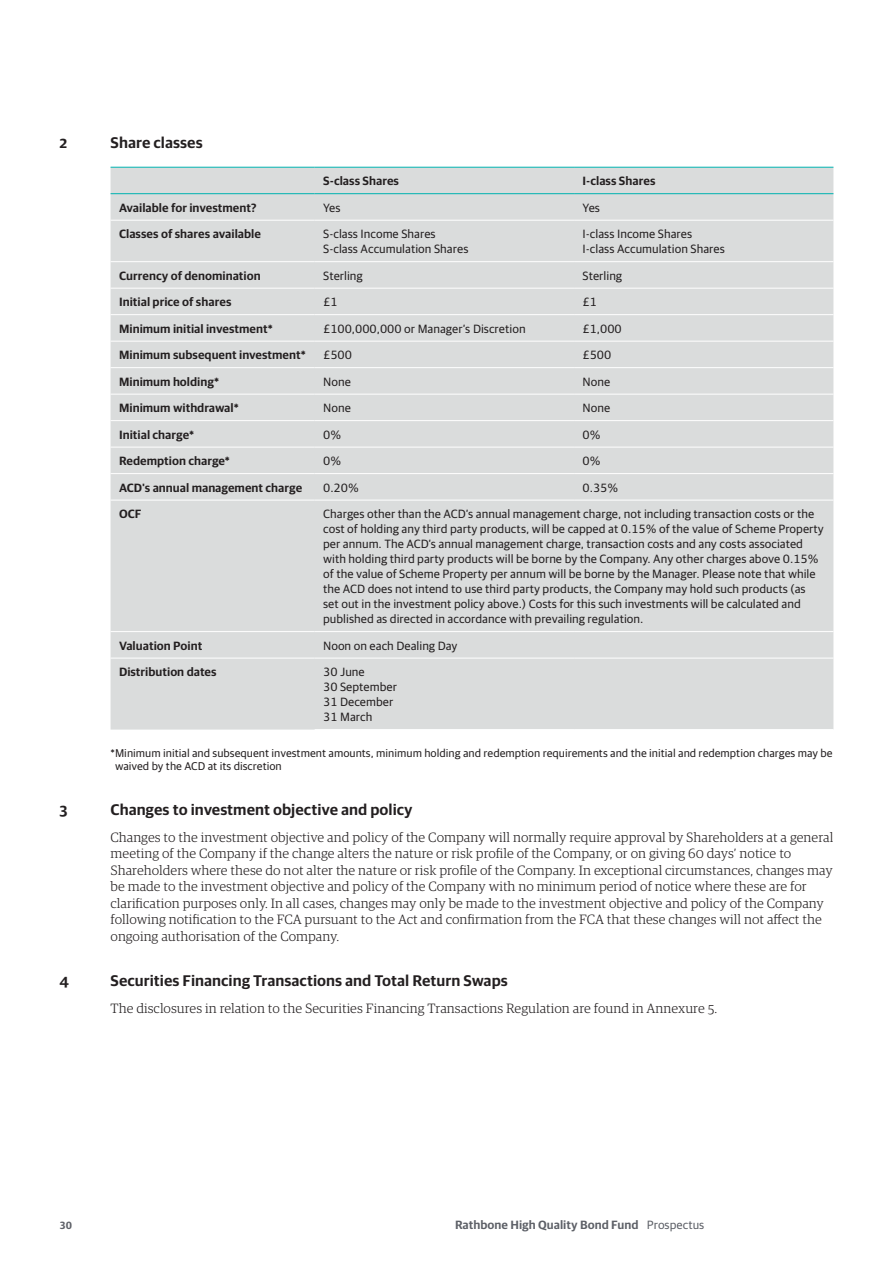
<style>
.page{position:relative;width:893px;height:1263px;background:#fff}
.page>*{position:absolute;margin:0;border:0;box-sizing:border-box;transform-origin:0 0}
.t1{font:600 15.45px "Guardian RTB Sans";color:#231f20}
.t2{font:300 13.5px/16.5px "Guardian RTB Egyp";color:#231f20}
.t3{font:12px/15px "Guardian RTB Sans";color:#231f20}
.t4{font:600 12px "Guardian RTB Sans";color:#231f20}
.t5{font:600 12px "Guardian RTB Sans";color:#5d6067}
.t6{font:11.25px/13.5px "Guardian RTB Sans";color:#231f20}
.t7{font:600 10.5px "Guardian RTB Sans";color:#5d6067}
.s1{font-weight:400}
</style>
<div class="page">
<div style="left:111px;top:168px;width:722px;height:562px;background:#dadcdc"></div>
<hr style="left:111px;top:220px;width:204px;height:1px;background:#fff">
<hr style="left:315px;top:220px;width:259px;height:1px;background:#fff">
<hr style="left:574px;top:220px;width:259px;height:1px;background:#fff">
<hr style="left:111px;top:261px;width:204px;height:1px;background:#fff">
<hr style="left:315px;top:261px;width:259px;height:1px;background:#fff">
<hr style="left:574px;top:261px;width:259px;height:1px;background:#fff">
<hr style="left:111px;top:288px;width:204px;height:1px;background:#fff">
<hr style="left:315px;top:288px;width:259px;height:1px;background:#fff">
<hr style="left:574px;top:288px;width:259px;height:1px;background:#fff">
<hr style="left:111px;top:314px;width:204px;height:1px;background:#fff">
<hr style="left:315px;top:314px;width:259px;height:1px;background:#fff">
<hr style="left:574px;top:314px;width:259px;height:1px;background:#fff">
<hr style="left:111px;top:341px;width:204px;height:1px;background:#fff">
<hr style="left:315px;top:341px;width:259px;height:1px;background:#fff">
<hr style="left:574px;top:341px;width:259px;height:1px;background:#fff">
<hr style="left:111px;top:367px;width:204px;height:1px;background:#fff">
<hr style="left:315px;top:367px;width:259px;height:1px;background:#fff">
<hr style="left:574px;top:367px;width:259px;height:1px;background:#fff">
<hr style="left:111px;top:394px;width:204px;height:1px;background:#fff">
<hr style="left:315px;top:394px;width:259px;height:1px;background:#fff">
<hr style="left:574px;top:394px;width:259px;height:1px;background:#fff">
<hr style="left:111px;top:420px;width:204px;height:1px;background:#fff">
<hr style="left:315px;top:420px;width:259px;height:1px;background:#fff">
<hr style="left:574px;top:420px;width:259px;height:1px;background:#fff">
<hr style="left:111px;top:447px;width:204px;height:1px;background:#fff">
<hr style="left:315px;top:447px;width:259px;height:1px;background:#fff">
<hr style="left:574px;top:447px;width:259px;height:1px;background:#fff">
<hr style="left:111px;top:473px;width:204px;height:1px;background:#fff">
<hr style="left:315px;top:473px;width:259px;height:1px;background:#fff">
<hr style="left:574px;top:473px;width:259px;height:1px;background:#fff">
<hr style="left:111px;top:500px;width:204px;height:1px;background:#fff">
<hr style="left:315px;top:500px;width:259px;height:1px;background:#fff">
<hr style="left:574px;top:500px;width:259px;height:1px;background:#fff">
<hr style="left:111px;top:631px;width:204px;height:1px;background:#fff">
<hr style="left:315px;top:631px;width:259px;height:1px;background:#fff">
<hr style="left:574px;top:631px;width:259px;height:1px;background:#fff">
<hr style="left:111px;top:658px;width:204px;height:1px;background:#fff">
<hr style="left:315px;top:658px;width:259px;height:1px;background:#fff">
<hr style="left:574px;top:658px;width:259px;height:1px;background:#fff">
<hr style="left:111px;top:167px;width:204px;height:1px;background:#00b3b0">
<hr style="left:315px;top:167px;width:259px;height:1px;background:#00b3b0">
<hr style="left:574px;top:167px;width:259px;height:1px;background:#00b3b0">
<hr style="left:111px;top:193px;width:204px;height:1px;background:#00b3b0">
<hr style="left:315px;top:193px;width:259px;height:1px;background:#00b3b0">
<hr style="left:574px;top:193px;width:259px;height:1px;background:#00b3b0">
<hr style="left:315px;top:729px;width:259px;height:1px;background:#fff">
<hr style="left:574px;top:729px;width:259px;height:1px;background:#fff">
<p class="t1" style="left:60px;top:131px;width:9px">2</p>
<p class="t1" style="left:111px;top:131px;width:94px">Share classes</p>
<p class="t4" style="left:323px;top:172px;width:77px">S-class Shares</p>
<p class="t4" style="left:583px;top:172px;width:75px">I-class Shares</p>
<p class="t4" style="left:119px;top:199px;width:139px">Available for investment?</p>
<p class="t3" style="left:323px;top:199px;width:19px">Yes</p>
<p class="t3" style="left:583px;top:199px;width:19px">Yes</p>
<p class="t4" style="left:119px;top:225px;width:143px">Classes of shares available</p>
<p class="t3" style="left:323px;top:226px;width:147px">S-class Income Shares<br>S-class Accumulation Shares</p>
<p class="t3" style="left:583px;top:226px;width:144px">I-class Income Shares<br>I-class Accumulation Shares</p>
<p class="t4" style="left:119px;top:267px;width:143px">Currency of denomination</p>
<p class="t3" style="left:323px;top:267px;width:41px">Sterling</p>
<p class="t3" style="left:583px;top:267px;width:41px">Sterling</p>
<p class="t4" style="left:119px;top:293px;width:114px">Initial price of shares</p>
<p class="t3" style="left:323px;top:294px;width:16px">£1</p>
<p class="t3" style="left:583px;top:294px;width:16px">£1</p>
<p class="t4" style="left:119px;top:320px;width:155px">Minimum initial investment*</p>
<p class="t3" style="left:323px;top:320px;width:204px">£100,000,000 or Manager’s Discretion</p>
<p class="t3" style="left:583px;top:320px;width:41px">£1,000</p>
<p class="t4" style="left:119px;top:346px;width:188px">Minimum subsequent investment*</p>
<p class="t3" style="left:323px;top:347px;width:30px">£500</p>
<p class="t3" style="left:583px;top:347px;width:30px">£500</p>
<p class="t4" style="left:119px;top:373px;width:102px">Minimum holding*</p>
<p class="t3" style="left:323px;top:373px;width:29px">None</p>
<p class="t3" style="left:583px;top:373px;width:29px">None</p>
<p class="t4" style="left:119px;top:399px;width:121px">Minimum withdrawal*</p>
<p class="t3" style="left:323px;top:400px;width:29px">None</p>
<p class="t3" style="left:583px;top:400px;width:29px">None</p>
<p class="t4" style="left:119px;top:426px;width:77px">Initial charge*</p>
<p class="t3" style="left:323px;top:426px;width:19px">0%</p>
<p class="t3" style="left:583px;top:426px;width:19px">0%</p>
<p class="t4" style="left:119px;top:452px;width:112px">Redemption charge*</p>
<p class="t3" style="left:323px;top:452px;width:19px">0%</p>
<p class="t3" style="left:583px;top:452px;width:19px">0%</p>
<p class="t4" style="left:119px;top:479px;width:185px">ACD's annual management charge</p>
<p class="t3" style="left:323px;top:479px;width:37px">0.20%</p>
<p class="t3" style="left:583px;top:479px;width:37px">0.35%</p>
<p class="t4" style="left:119px;top:505px;width:24px">OCF</p>
<p class="t3" style="left:323px;top:505px;width:502px">Charges other than the ACD’s annual management charge, not including transaction costs or the cost of holding any third party products, will be capped at 0.15% of the value of Scheme Property per annum. The ACD’s annual management charge, transaction costs and any costs associated with holding third party products will be borne by the Company. Any other charges above 0.15% of the value of Scheme Property per annum will be borne by the Manager. Please note that while the ACD does not intend to use third party products, the Company may hold such products (as set out in the investment policy above.) Costs for this such investments will be calculated and published as directed in accordance with prevailing regulation.</p>
<p class="t4" style="left:119px;top:637px;width:85px">Valuation Point</p>
<p class="t3" style="left:323px;top:637px;width:136px">Noon on each Dealing Day</p>
<p class="t4" style="left:119px;top:663px;width:99px">Distribution dates</p>
<p class="t3" style="left:323px;top:663px;width:75px">30 June<br>30 September<br>31 December<br>31 March</p>
<p class="t6" style="left:115px;top:745px;width:719px;text-indent:-4px">*Minimum initial and subsequent investment amounts, minimum holding and redemption requirements and the initial and redemption charges may be waived by the ACD at its discretion</p>
<p class="t1" style="left:60px;top:798px;width:10px">3</p>
<p class="t1" style="left:111px;top:798px;width:304px">Changes to investment objective and policy</p>
<p class="t2" style="left:111px;top:828px;width:724px">Changes to the investment objective and policy of the Company will normally require approval by Shareholders at a general meeting of the Company if the change alters the nature or risk profile of the Company, or on giving 60 days’ notice to Shareholders where these do not alter the nature or risk profile of the Company. In exceptional circumstances, changes may be made to the investment objective and policy of the Company with no minimum period of notice where these are for clarification purposes only. In all cases, changes may only be made to the investment objective and policy of the Company following notification to the FCA pursuant to the Act and confirmation from the FCA that these changes will not affect the ongoing authorisation of the Company.</p>
<p class="t1" style="left:60px;top:969px;width:11px">4</p>
<p class="t1" style="left:111px;top:969px;width:399px">Securities Financing Transactions and Total Return Swaps</p>
<p class="t2" style="left:111px;top:999px;width:608px">The disclosures in relation to the Securities Financing Transactions Regulation are found in Annexure 5.</p>
<p class="t7" style="left:60px;top:1217px;width:14px">30</p>
<p class="t5" style="left:455px;top:1216px;width:251px">Rathbone High Quality Bond Fund <span class="s1">Prospectus</span></p>
</div>
